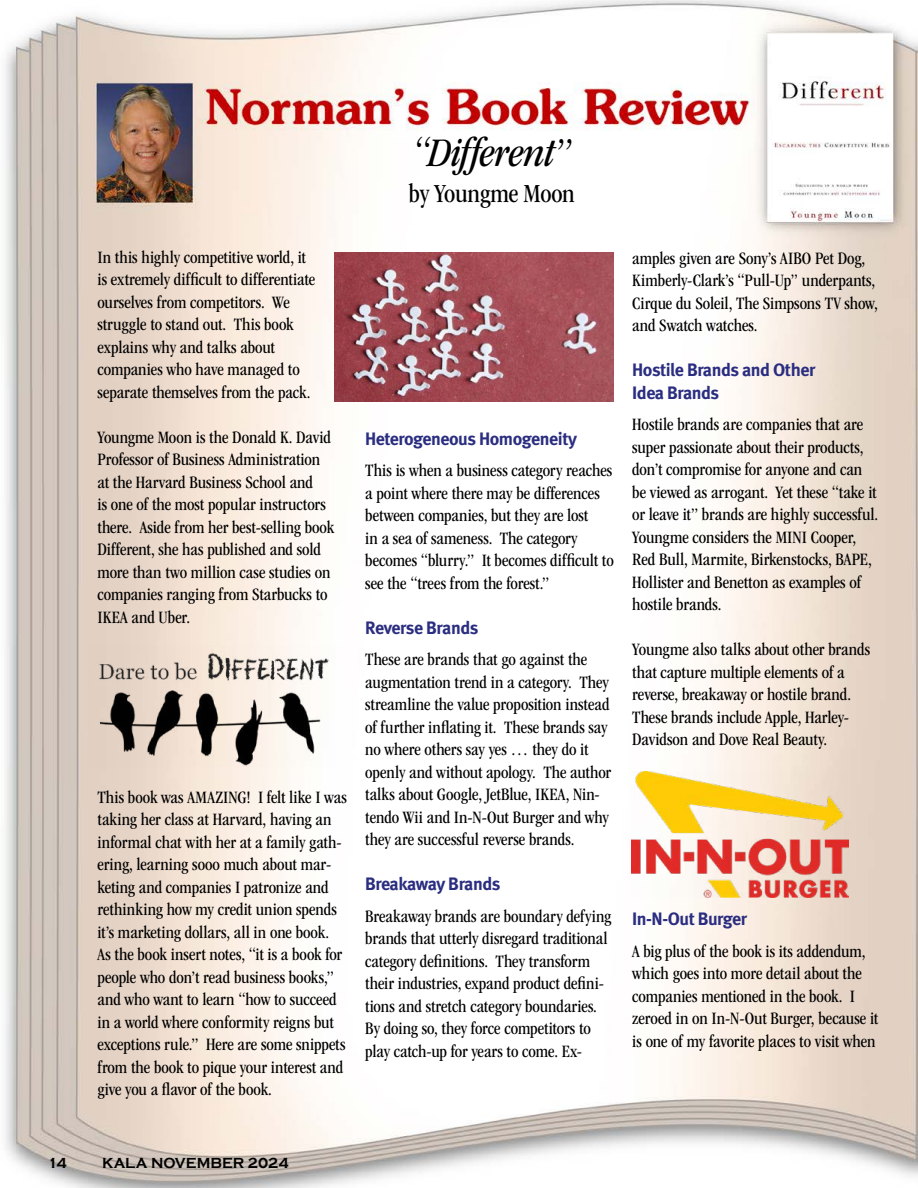
<style>
.page{position:relative;width:918px;height:1188px;background:#fff}
.page>*{position:absolute;margin:0;border:0;box-sizing:border-box;transform-origin:0 0}
.t1{font:italic condensed 42px "ITC Garamond Std";letter-spacing:-.015em;color:#000}
.t2{font:condensed 27px "ITC Garamond Std";letter-spacing:-.01em;color:#000}
.t3{font:condensed 18px/22.5px "ITC Garamond Std";letter-spacing:-.005em;color:#000}
.t4{font:700 18px/22.5px "Meta";letter-spacing:-.025em;color:#2b2e80}
.t5{font:700 15px "Copperplate Gothic";color:#000;scale:.95 1}
</style>
<div class="page">
<img style="left:5px;top:0;width:913px;height:1188px">
<img style="left:88px;top:645px;width:247px;height:121px">
<img style="left:334px;top:252px;width:279px;height:150px">
<img style="left:632px;top:772px;width:217px;height:126px">
<p class="t3" style="left:97px;top:246px;width:219px">In this highly competitive world, it is extremely difficult to differentiate ourselves from competitors. We struggle to stand out. This book explains why and talks about companies who have managed to separate themselves from the pack.</p>
<p class="t3" style="left:97px;top:426px;width:238px">Youngme Moon is the Donald K. David Professor of Business Administration at the Harvard Business School and<br>is one of the most popular instructors there. Aside from her best-selling book Different, she has published and sold more than two million case studies on companies ranging from Starbucks to IKEA and Uber.</p>
<p class="t3" style="left:97px;top:786px;width:251px">This book was AMAZING! I felt like I was taking her class at Harvard, having an informal chat with her at a family gath&shy;ering, learning sooo much about mar&shy;keting and companies I patronize and rethinking how my credit union spends it’s marketing dollars, all in one book.<br>As the book insert notes, “it is a book for people who don’t read business books,” and who want to learn “how to succeed in a world where conformity reigns but exceptions rule.” Here are some snippets from the book to pique your interest and give you a flavor of the book.</p>
<h1 class="t1" style="left:413px;top:130px;width:159px">“Different”</h1>
<h2 class="t2" style="left:409px;top:179px;width:168px">by Youngme Moon</h2>
<p class="t4" style="left:365px;top:427px;width:213px">Heterogeneous Homogeneity</p>
<p class="t3" style="left:365px;top:459px;width:250px">This is when a business category reaches a point where there may be differences between companies, but they are lost<br>in a sea of sameness. The category becomes “blurry.” It becomes difficult to see the “trees from the forest.”</p>
<p class="t4" style="left:365px;top:616px;width:115px">Reverse Brands</p>
<p class="t3" style="left:365px;top:648px;width:247px">These are brands that go against the augmentation trend in a category. They streamline the value proposition instead of further inflating it. These brands say no where others say yes … they do it openly and without apology. The author talks about Google, JetBlue, IKEA, Nin&shy;tendo Wii and In-N-Out Burger and why they are successful reverse brands.</p>
<p class="t4" style="left:365px;top:872px;width:137px">Breakaway Brands</p>
<p class="t3" style="left:365px;top:905px;width:248px">Breakaway brands are boundary defying brands that utterly disregard traditional category definitions. They transform their industries, expand product defini&shy;tions and stretch category boundaries.<br>By doing so, they force competitors to play catch-up for years to come. Ex-</p>
<p class="t3" style="left:632px;top:247px;width:247px">amples given are Sony’s AIBO Pet Dog, Kimberly-Clark’s “Pull-Up” underpants, Cirque du Soleil, The Simpsons TV show, and Swatch watches.</p>
<p class="t4" style="left:632px;top:359px;width:185px">Hostile Brands and Other<br>Idea Brands</p>
<p class="t3" style="left:632px;top:413px;width:247px">Hostile brands are companies that are super passionate about their products, don’t compromise for anyone and can be viewed as arrogant. Yet these “take it or leave it” brands are highly successful.<br>Youngme considers the MINI Cooper, Red Bull, Marmite, Birkenstocks, BAPE, Hollister and Benetton as examples of hostile brands.</p>
<p class="t3" style="left:632px;top:638px;width:239px">Youngme also talks about other brands that capture multiple elements of a reverse, breakaway or hostile brand.<br>These brands include Apple, Harley-Davidson and Dove Real Beauty.</p>
<p class="t4" style="left:632px;top:908px;width:116px">In-N-Out Burger</p>
<p class="t3" style="left:632px;top:940px;width:248px">A big plus of the book is its addendum, which goes into more detail about the companies mentioned in the book. I zeroed in on In-N-Out Burger, because it is one of my favorite places to visit when</p>
<p class="t5" style="left:48px;top:1154px;width:21px">14</p>
<p class="t5" style="left:102px;top:1154px;width:198px">KALA NOVEMBER 2024</p>
</div>
